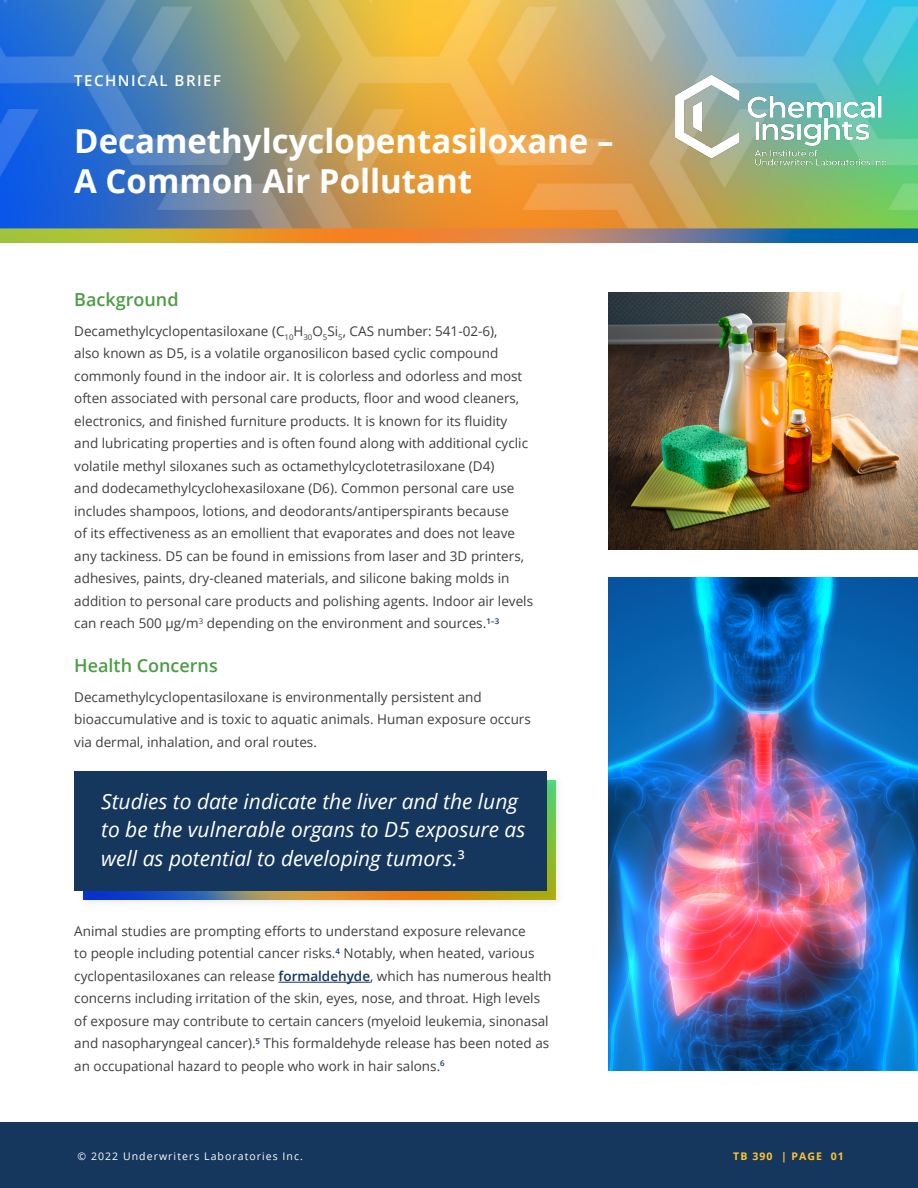
<style>
.page{position:relative;width:918px;height:1188px;background:#fff}
.page>*{position:absolute;margin:0;border:0;box-sizing:border-box;transform-origin:0 0}
.Header__H1{font:700 33px/40.5px "Open Sans";color:#fff}
.Call-Out{font:italic 21px/28.5px "Open Sans";color:#fff}
.t1{font:600 18px "Open Sans";color:#4c9d45}
.Technical_Brief{font:600 15px "Open Sans";letter-spacing:.1em;color:#fff}
.t2{font:13.5px/22.5px "Open Sans";color:#3e3e3f}
.Copyright_Center{font:10.5px "Open Sans";letter-spacing:.1em;color:#fff}
.t3{font:700 10.5px "Open Sans";letter-spacing:.1em;color:#ffc52f}
.s1{font-weight:600;color:#15365d}
</style>
<div class="page">
<img style="left:608px;top:578px;width:310px;height:492px">
<div style="left:76px;top:773px;width:489px;height:137px;background:#231f20;opacity:.1"></div>
<div style="left:74px;top:771px;width:473px;height:120px;background:#15365d"></div>
<hr style="left:279px;top:982px;width:91px;height:1px;background:#15365d">
<img style="left:0;top:0;width:918px;height:229px">
<img style="left:608px;top:293px;width:310px;height:256px">
<img style="left:0;top:229px;width:918px;height:13px">
<div style="left:0;top:1122px;width:918px;height:66px;background:#15365d"></div>
<img style="left:672px;top:73px;width:219px;height:94px">
<p class="Technical_Brief" style="left:74px;top:70px;width:148px">TECHNICAL BRIEF</p>
<p class="Header__H1" style="left:74px;top:120px;width:541px">Decamethylcyclopentasiloxane –<br>A Common Air Pollutant</p>
<h2 class="t1" style="left:74px;top:288px;width:106px">Background</h2>
<p class="t2" style="left:74px;top:319px;width:460px">Decamethylcyclopentasiloxane (C<sub>10</sub>H<sub>30</sub>O<sub>5</sub>Si<sub>5</sub>, CAS number: 541-02-6),<br>also known as D5, is a volatile organosilicon based cyclic compound commonly found in the indoor air. It is colorless and odorless and most often associated with personal care products, floor and wood cleaners, electronics, and finished furniture products. It is known for its fluidity and lubricating properties and is often found along with additional cyclic volatile methyl siloxanes such as octamethylcyclotetrasiloxane (D4)<br>and dodecamethylcyclohexasiloxane (D6). Common personal care use includes shampoos, lotions, and deodorants/antiperspirants because<br>of its effectiveness as an emollient that evaporates and does not leave any tackiness. D5 can be found in emissions from laser and 3D printers, adhesives, paints, dry-cleaned materials, and silicone baking molds in addition to personal care products and polishing agents. Indoor air levels can reach 500 µg/m<sup>3</sup> depending on the environment and sources.<sup>1–3</sup></p>
<h2 class="t1" style="left:74px;top:654px;width:145px">Health Concerns</h2>
<p class="t2" style="left:74px;top:685px;width:458px">Decamethylcyclopentasiloxane is environmentally persistent and bioaccumulative and is toxic to aquatic animals. Human exposure occurs via dermal, inhalation, and oral routes.</p>
<p class="Call-Out" style="left:101px;top:787px;width:426px">Studies to date indicate the liver and the lung to be the vulnerable organs to D5 exposure as well as potential to developing tumors.<sup>3</sup></p>
<p class="t2" style="left:74px;top:919px;width:479px">Animal studies are prompting efforts to understand exposure relevance<br>to people including potential cancer risks.<sup>4</sup> Notably, when heated, various cyclopentasiloxanes can release <span class="s1">formaldehyde</span>, which has numerous health concerns including irritation of the skin, eyes, nose, and throat. High levels of exposure may contribute to certain cancers (myeloid leukemia, sinonasal and nasopharyngeal cancer).<sup>5</sup> This formaldehyde release has been noted as an occupational hazard to people who work in hair salons.<sup>6</sup></p>
<p class="Copyright_Center" style="left:78px;top:1149px;width:227px">© 2022 Underwriters Laboratories Inc.</p>
<p class="t3" style="left:733px;top:1149px;width:112px">TB 390 | PAGE 01</p>
</div>
